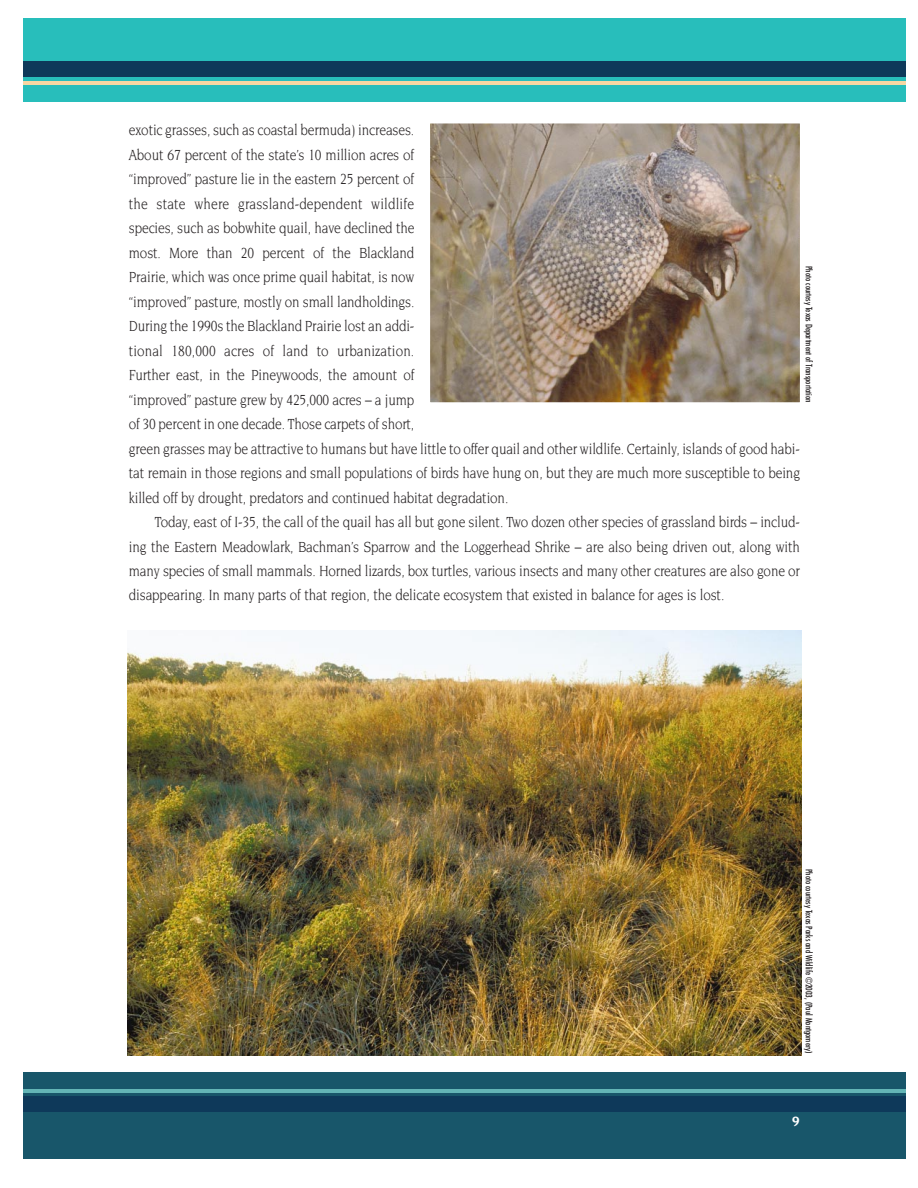
<style>
.page{position:relative;width:918px;height:1188px;background:#fff}
.page>*{position:absolute;margin:0;border:0;box-sizing:border-box;transform-origin:0 0}
.t1{font:15.9px/24.5px "Novarese";letter-spacing:-.01em;color:#231f20;scale:.85 1}
.t2{font:700 14.4px "Novarese";color:#fff}
.t3{font:condensed 8.7px "Futura";color:#231f20}
</style>
<div class="page">
<div style="left:24px;top:18px;width:881px;height:84px;background:#28bebb"></div>
<div style="left:24px;top:62px;width:881px;height:15px;background:#0e395a"></div>
<hr style="left:24px;top:81px;width:881px;height:4px;background:#f7d7a3">
<div style="left:24px;top:1072px;width:881px;height:87px;background:#18566a"></div>
<div style="left:24px;top:1097px;width:881px;height:15px;background:#0e395a"></div>
<hr style="left:24px;top:1089px;width:881px;height:4px;background:#63b5b6">
<img style="left:431px;top:124px;width:368px;height:278px">
<div style="left:429px;top:122px;width:372px;height:282px;border:1px solid #fff"></div>
<img style="left:127px;top:631px;width:674px;height:424px">
<p class="t1" style="left:129px;top:119px;width:791px">exotic grasses, such as coastal bermuda) increases.<br>About 67 percent of the state’s 10 million acres of<br>“improved” pasture lie in the eastern 25 percent of<br>the state where grassland-dependent wildlife<br>species, such as bobwhite quail, have declined the<br>most. More than 20 percent of the Blackland<br>Prairie, which was once prime quail habitat, is now<br>“improved” pasture, mostly on small landholdings.<br>During the 1990s the Blackland Prairie lost an addi-<br>tional 180,000 acres of land to urbanization.<br>Further east, in the Pineywoods, the amount of<br>“improved” pasture grew by 425,000 acres – a jump<br>of 30 percent in one decade. Those carpets of short,<br>green grasses may be attractive to humans but have little to offer quail and other wildlife. Certainly, islands of good habi&shy;tat remain in those regions and small populations of birds have hung on, but they are much more susceptible to being killed off by drought, predators and continued habitat degradation.</p>
<p class="t1" style="left:129px;top:511px;width:791px;text-align:justify;text-indent:26px">Today, east of I-35, the call of the quail has all but gone silent. Two dozen other species of grassland birds – includ&shy;ing the Eastern Meadowlark, Bachman’s Sparrow and the Loggerhead Shrike – are also being driven out, along with many species of small mammals. Horned lizards, box turtles, various insects and many other creatures are also gone or disappearing. In many parts of that region, the delicate ecosystem that existed in balance for ages is lost.</p>
<p class="t3" style="left:813px;top:266px;width:138px;rotate:90deg">Photo courtesy Texas Department of Transportation</p>
<p class="t3" style="left:813px;top:869px;width:186px;rotate:90deg">Photo courtesy Texas Parks and Wildlife ©2003, (Paul Montgomery)</p>
<p class="t2" style="left:792px;top:1116px;width:10px">9</p>
</div>
